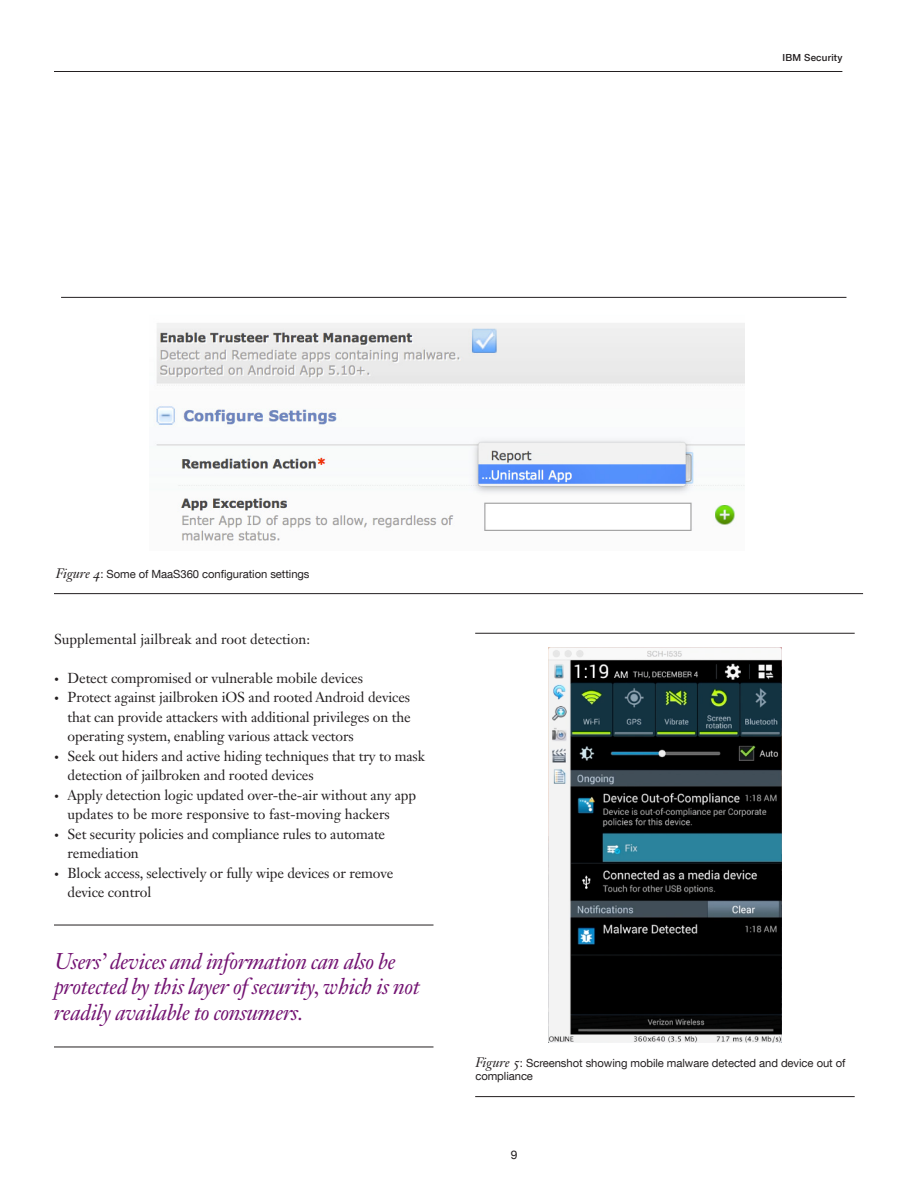
<style>
.page{position:relative;width:918px;height:1188px;background:#fff}
.page>*{position:absolute;margin:0;border:0;box-sizing:border-box;transform-origin:0 0}
._2H_body_quote{font:italic 22.5px/25.5px "Janson Text LT Std";letter-spacing:-.015em;color:#731372}
._2C_body{font:14.25px/19.5px "Janson Text LT Std";letter-spacing:-.01em;color:#231f20}
._0B_industry_area{font:12px "Helvetica Neue LT Com";color:#231f20}
._2E_figure_caption{font:11.25px/13.5px "Helvetica Neue LT Com";letter-spacing:-.005em;color:#231f20}
.t1{font:500 9.75px "Helvetica Neue LT Com";letter-spacing:.02em;color:#231f20}
.s1{font-family:"Janson Text LT Std";font-style:italic;font-size:13.5px}
.s2{font-size:9.75px}
</style>
<div class="page">
<hr style="left:54px;top:71px;width:788px;height:1px;background:#231f20">
<hr style="left:54px;top:925px;width:380px;height:1px;background:#231f20">
<hr style="left:54px;top:1047px;width:380px;height:1px;background:#231f20">
<hr style="left:475px;top:633px;width:380px;height:1px;background:#231f20">
<hr style="left:54px;top:593px;width:809px;height:1px;background:#231f20">
<hr style="left:475px;top:1096px;width:380px;height:1px;background:#231f20">
<hr style="left:61px;top:297px;width:785px;height:1px;background:#231f20">
<img style="left:156px;top:323px;width:589px;height:218px">
<img style="left:548px;top:647px;width:233px;height:396px">
<p class="t1" style="left:782px;top:52px;width:61px">IBM Security</p>
<p class="_2E_figure_caption" style="left:56px;top:567px;width:255px"><span class="s1">Figure 4</span>: Some of MaaS360 configuration settings</p>
<p class="_2C_body" style="left:54px;top:629px;width:258px">Supplemental jailbreak and root detection:</p>
<p class="_2C_body" style="left:54px;top:668px;width:311px"><span class="s2">•</span> Detect compromised or vulnerable mobile devices</p>
<p class="_2C_body" style="left:68px;top:687px;width:345px;text-align:justify;text-indent:-14px"><span class="s2">•</span> Protect against jailbroken iOS and rooted Android devices that can provide attackers with additional privileges on the operating system, enabling various attack vectors</p>
<p class="_2C_body" style="left:68px;top:746px;width:359px;text-indent:-14px"><span class="s2">•</span> Seek out hiders and active hiding techniques that try to mask detection of jailbroken and rooted devices</p>
<p class="_2C_body" style="left:68px;top:785px;width:350px;text-indent:-14px"><span class="s2">•</span> Apply detection logic updated over-the-air without any app updates to be more responsive to fast-moving hackers</p>
<p class="_2C_body" style="left:68px;top:824px;width:319px;text-indent:-14px"><span class="s2">•</span> Set security policies and compliance rules to automate remediation</p>
<p class="_2C_body" style="left:68px;top:863px;width:328px;text-indent:-14px"><span class="s2">•</span> Block access, selectively or fully wipe devices or remove device control</p>
<p class="_2H_body_quote" style="left:54px;top:948px;width:367px">Users’ devices and information can also be protected by this layer of security, which is not readily available to consumers.</p>
<p class="_2E_figure_caption" style="left:475px;top:1056px;width:372px"><span class="s1">Figure 5</span>: Screenshot showing mobile malware detected and device out of compliance</p>
<p class="_0B_industry_area" style="left:511px;top:1148px;width:8px">9</p>
</div>
